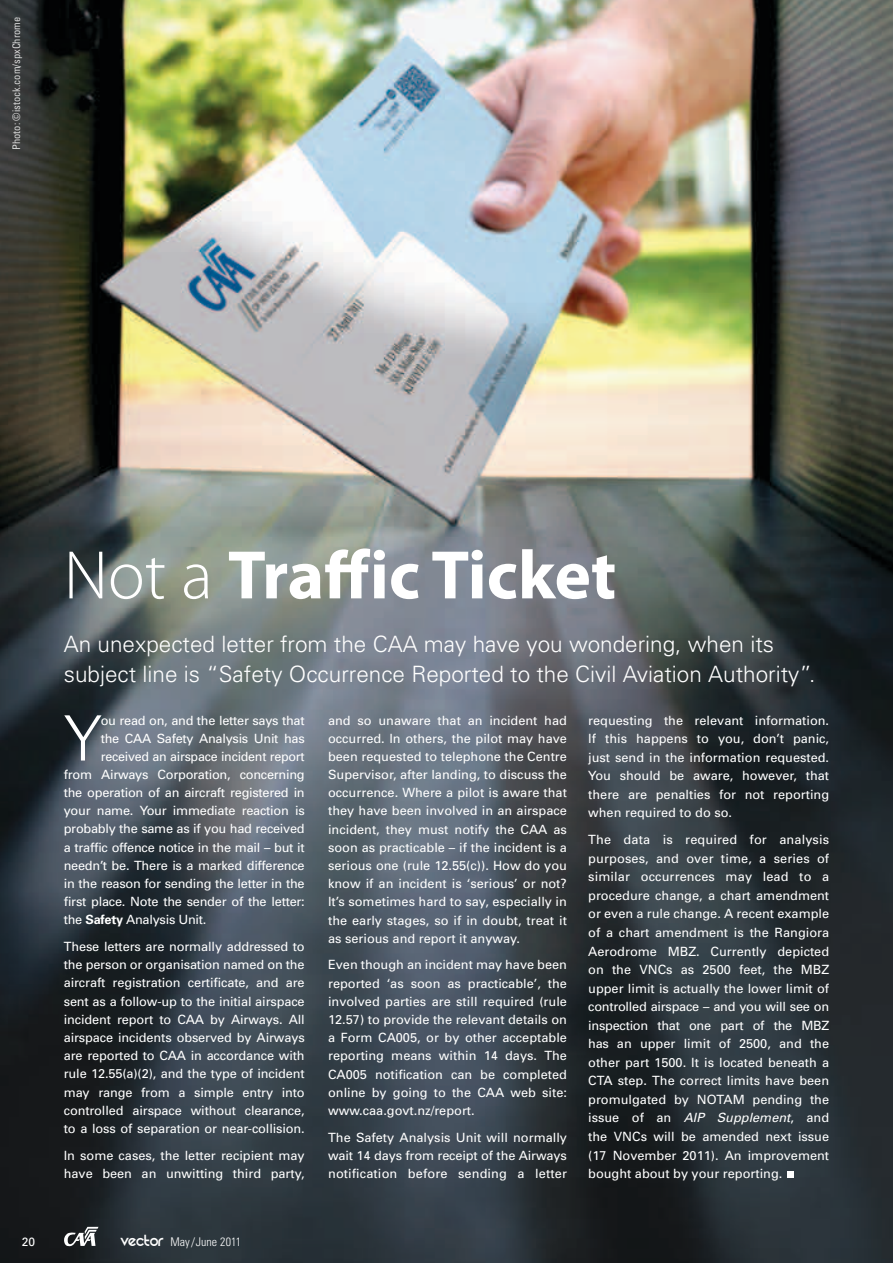
<style>
.page{position:relative;width:893px;height:1263px;background:#fff}
.page>*{position:absolute;margin:0;border:0;box-sizing:border-box;transform-origin:0 0}
.t1{font:700 69.15px "Myriad Pro";color:#fff}
.t2{font:300 62.55px "Univers";color:#fff}
.t3{font:300 22.5px/30px "Univers";color:#fff}
.t4{font:12.75px/18.1px "Univers";letter-spacing:-.01em;color:#fff;text-align:justify}
.t5{font:300 condensed 12px "Univers";color:#fff}
.t6{font:12px "Univers";color:#fff}
.t7{font:condensed 10.5px "Univers";color:#fff}
.s1{font-weight:300}
.s2{font-style:italic}
.s3{font-weight:700}
.s4{font-family:"REZ";font-weight:400;font-stretch:normal;font-size:18px}
</style>
<div class="page">
<img style="left:0;top:0;width:893px;height:1263px">
<svg style="left:64px;top:1227px;width:34px;height:19px"></svg>
<div style="left:787px;top:1171px;width:7px;height:7px;background:#fff"></div>
<p class="t7" style="left:10px;top:150px;width:135px;rotate:-90deg">Photo: ©istock.com/spxChrome</p>
<h1 class="t1" style="left:64px;top:530px;width:554px"><span class="s1">Not a</span> Traffic Ticket</h1>
<h3 class="t3" style="left:64px;top:628px;width:753px">An unexpected letter from the CAA may have you wondering, when its subject line is “Safety Occurrence Reported to the Civil Aviation Authority”.</h3>
<p class="t4" style="left:328px;top:711px;width:240px">and so unaware that an incident had occurred. In others, the pilot may have been requested to telephone the Centre Supervisor, after landing, to discuss the occurrence. Where a pilot is aware that they have been involved in an airspace incident, they must notify the CAA as soon as practicable – if the incident is a serious one (rule 12.55(c)). How do you know if an incident is ‘serious’ or not?<br>It’s sometimes hard to say, especially in the early stages, so if in doubt, treat it as serious and report it anyway.</p>
<p class="t4" style="left:328px;top:955px;width:240px">Even though an incident may have been reported ‘as soon as practicable’, the involved parties are still required (rule 12.57) to provide the relevant details on a Form CA005, or by other acceptable reporting means within 14 days. The CA005 notification can be completed online by going to the CAA web site: www.caa.govt.nz/report.</p>
<p class="t4" style="left:328px;top:1128px;width:240px">The Safety Analysis Unit will normally wait 14 days from receipt of the Airways notification before sending a letter</p>
<p class="t4" style="left:588px;top:710px;width:242px;line-height:18.6px">requesting the relevant information.<br>If this happens to you, don’t panic, just send in the information requested.<br>You should be aware, however, that there are penalties for not reporting when required to do so.</p>
<p class="t4" style="left:588px;top:830px;width:242px;line-height:18.6px">The data is required for analysis purposes, and over time, a series of similar occurrences may lead to a procedure change, a chart amendment or even a rule change. A recent example of a chart amendment is the Rangiora Aerodrome MBZ. Currently depicted on the VNCs as 2500 feet, the MBZ upper limit is actually the lower limit of controlled airspace – and you will see on inspection that one part of the MBZ has an upper limit of 2500, and the other part 1500. It is located beneath a CTA step. The correct limits have been promulgated by NOTAM pending the issue of an <span class="s2">AIP Supplement</span>, and the VNCs will be amended next issue (17 November 2011). An improvement bought about by your reporting.</p>
<h2 class="t2" style="left:64px;top:701px;width:40px">Y</h2>
<p class="t4" style="left:101px;top:711px;width:205px">ou read on, and the letter says that</p>
<p class="t4" style="left:101px;top:729px;width:205px">the CAA Safety Analysis Unit has</p>
<p class="t4" style="left:101px;top:747px;width:205px">received an airspace incident report</p>
<p class="t4" style="left:64px;top:765px;width:242px">from Airways Corporation, concerning</p>
<p class="t4" style="left:64px;top:783px;width:242px">the operation of an aircraft registered in</p>
<p class="t4" style="left:64px;top:801px;width:242px">your name. Your immediate reaction is</p>
<p class="t4" style="left:64px;top:819px;width:242px">probably the same as if you had received</p>
<p class="t4" style="left:64px;top:838px;width:242px">a traffic offence notice in the mail – but it</p>
<p class="t4" style="left:64px;top:856px;width:242px">needn’t be. There is a marked difference</p>
<p class="t4" style="left:64px;top:874px;width:242px">in the reason for sending the letter in the</p>
<p class="t4" style="left:64px;top:892px;width:242px">first place. Note the sender of the letter:</p>
<p class="t4" style="left:64px;top:910px;width:144px">the <span class="s3">Safety</span> Analysis Unit.</p>
<p class="t4" style="left:64px;top:937px;width:242px">These letters are normally addressed to the person or organisation named on the aircraft registration certificate, and are sent as a follow-up to the initial airspace incident report to CAA by Airways. All airspace incidents observed by Airways are reported to CAA in accordance with rule 12.55(a)(2), and the type of incident may range from a simple entry into controlled airspace without clearance, to a loss of separation or near-collision.</p>
<p class="t4" style="left:64px;top:1146px;width:242px">In some cases, the letter recipient may have been an unwitting third party,</p>
<p class="t6" style="left:22px;top:1234px;width:15px">20</p>
<p class="t5" style="left:121px;top:1234px;width:122px"><span class="s4">vector</span> May / June 2011</p>
</div>
